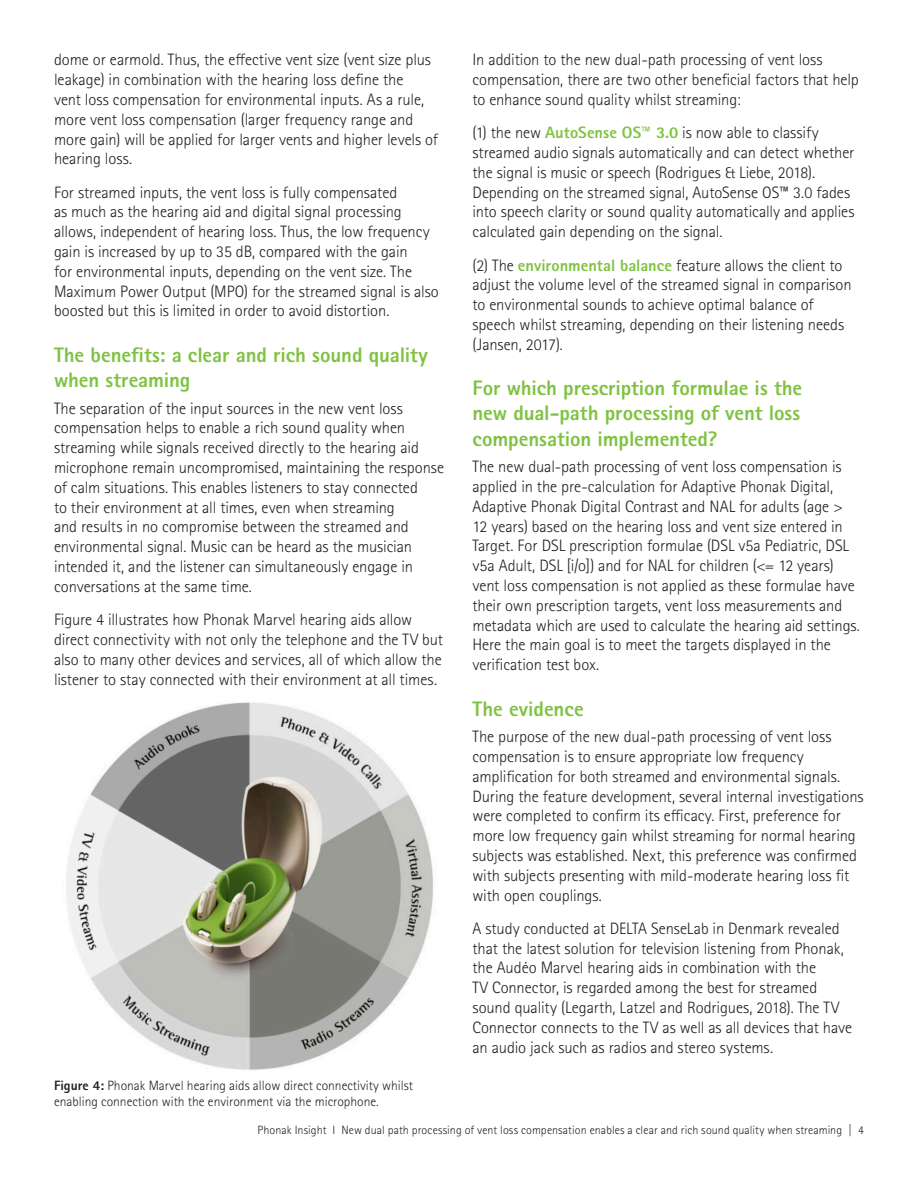
<style>
.page{position:relative;width:918px;height:1188px;background:#fff}
.page>*{position:absolute;margin:0;border:0;box-sizing:border-box;transform-origin:0 0}
.t1{font:800 21px/25.2px "Rotis Sans Serif Pro";letter-spacing:-.005em;color:#7fc241}
.t2{font:300 16.5px/19.8px "Rotis Sans Serif Pro";letter-spacing:-.005em;color:#231f20}
.t3{font:300 13.5px/16.2px "Rotis Sans Serif Pro";color:#231f20}
.t4{font:300 12px "Rotis Sans Serif Pro";letter-spacing:.01em;color:#231f20}
.s1{font-weight:800}
.s2{font-weight:800;color:#7fc241}
</style>
<div class="page">
<img style="left:66px;top:702px;width:367px;height:368px">
<p class="t2" style="left:54px;top:50px;width:386px">dome or earmold. Thus, the effective vent size (vent size plus leakage) in combination with the hearing loss define the<br>vent loss compensation for environmental inputs. As a rule, more vent loss compensation (larger frequency range and more gain) will be applied for larger vents and higher levels of hearing loss.</p>
<p class="t2" style="left:54px;top:182px;width:386px">For streamed inputs, the vent loss is fully compensated<br>as much as the hearing aid and digital signal processing allows, independent of hearing loss. Thus, the low frequency gain is increased by up to 35 dB, compared with the gain<br>for environmental inputs, depending on the vent size. The Maximum Power Output (MPO) for the streamed signal is also boosted but this is limited in order to avoid distortion.</p>
<p class="t1" style="left:54px;top:342px;width:375px">The benefits: a clear and rich sound quality when streaming</p>
<p class="t2" style="left:54px;top:398px;width:392px">The separation of the input sources in the new vent loss compensation helps to enable a rich sound quality when streaming while signals received directly to the hearing aid microphone remain uncompromised, maintaining the response of calm situations. This enables listeners to stay connected<br>to their environment at all times, even when streaming<br>and results in no compromise between the streamed and environmental signal. Music can be heard as the musician intended it, and the listener can simultaneously engage in conversations at the same time.</p>
<p class="t2" style="left:54px;top:610px;width:391px">Figure 4 illustrates how Phonak Marvel hearing aids allow direct connectivity with not only the telephone and the TV but also to many other devices and services, all of which allow the listener to stay connected with their environment at all times.</p>
<p class="t3" style="left:54px;top:1078px;width:361px"><span class="s1">Figure 4:</span> Phonak Marvel hearing aids allow direct connectivity whilst enabling connection with the environment via the microphone.</p>
<p class="t2" style="left:472px;top:50px;width:388px">In addition to the new dual-path processing of vent loss compensation, there are two other beneficial factors that help to enhance sound quality whilst streaming:</p>
<p class="t2" style="left:472px;top:123px;width:383px">(1) the new <span class="s2">AutoSense OS™ 3.0</span> is now able to classify streamed audio signals automatically and can detect whether the signal is music or speech (Rodrigues &amp; Liebe, 2018).<br>Depending on the streamed signal, AutoSense OS™ 3.0 fades into speech clarity or sound quality automatically and applies calculated gain depending on the signal.</p>
<p class="t2" style="left:472px;top:255px;width:381px">(2) The <span class="s2">environmental balance</span> feature allows the client to adjust the volume level of the streamed signal in comparison to environmental sounds to achieve optimal balance of speech whilst streaming, depending on their listening needs (Jansen, 2017).</p>
<p class="t1" style="left:472px;top:375px;width:331px;text-align:justify">For which prescription formulae is the new dual-path processing of vent loss compensation implemented?</p>
<p class="t2" style="left:472px;top:457px;width:389px">The new dual-path processing of vent loss compensation is applied in the pre-calculation for Adaptive Phonak Digital, Adaptive Phonak Digital Contrast and NAL for adults (age &gt; 12 years) based on the hearing loss and vent size entered in Target. For DSL prescription formulae (DSL v5a Pediatric, DSL v5a Adult, DSL [i/o]) and for NAL for children (&lt;= 12 years) vent loss compensation is not applied as these formulae have their own prescription targets, vent loss measurements and metadata which are used to calculate the hearing aid settings.<br>Here the main goal is to meet the targets displayed in the verification test box.</p>
<p class="t1" style="left:472px;top:696px;width:113px">The evidence</p>
<p class="t2" style="left:472px;top:727px;width:393px">The purpose of the new dual-path processing of vent loss compensation is to ensure appropriate low frequency amplification for both streamed and environmental signals.<br>During the feature development, several internal investigations were completed to confirm its efficacy. First, preference for more low frequency gain whilst streaming for normal hearing subjects was established. Next, this preference was confirmed with subjects presenting with mild-moderate hearing loss fit with open couplings.</p>
<p class="t2" style="left:472px;top:919px;width:381px">A study conducted at DELTA SenseLab in Denmark revealed that the latest solution for television listening from Phonak, the Audéo Marvel hearing aids in combination with the<br>TV Connector, is regarded among the best for streamed sound quality (Legarth, Latzel and Rodrigues, 2018). The TV Connector connects to the TV as well as all devices that have an audio jack such as radios and stereo systems.</p>
<p class="t4" style="left:258px;top:1123px;width:608px">Phonak Insight I New dual path processing of vent loss compensation enables a clear and rich sound quality when streaming | 4</p>
</div>
